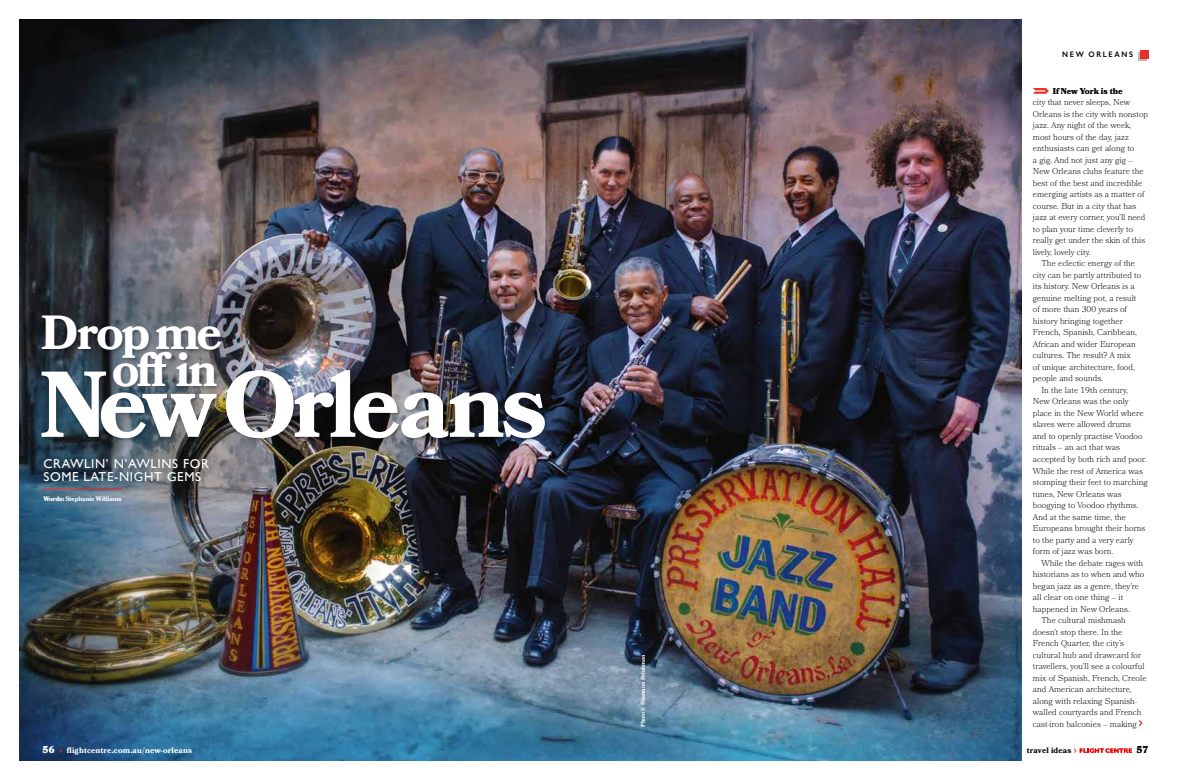
<style>
.page{position:relative;width:1191px;height:780px;background:#fff}
.page>*{position:absolute;margin:0;border:0;box-sizing:border-box;transform-origin:0 0}
.t1{font:700 93.2px "Bookmania";letter-spacing:-.045em;color:#fff}
.t2{font:700 47.8px/36.8px "Bookmania";letter-spacing:-.04em;color:#fff;text-align:right}
.t3{font:13px/13.6px "Gill Sans";letter-spacing:.05em;color:#fff}
.t4{font:900 10px "Bookmania";color:#000}
.t5{font:300 8.5px "Bookmania";color:#000}
.t6{font:900 8.5px "Bookmania";color:#000}
.t7{font:700 8px "Bookmania";letter-spacing:.02em;color:#fff}
.t8{font:700 8px "Bookmania";letter-spacing:.02em;color:#000}
.t9{font:600 8px "Gill Sans";letter-spacing:.22em;color:#000;scale:.93 1}
.t10{font:700 6.4px "Bookmania";letter-spacing:-.02em;color:#fff}
.t11{font:700 5.5px "Bookmania";color:#fff}
.s1{font-weight:900}
.s2{font-weight:900;font-size:10px}
</style>
<div class="page">
<svg style="left:1074px;top:748px;width:58px;height:5px"></svg>
<img style="left:20px;top:20px;width:1001px;height:740px">
<hr style="left:43px;top:488px;width:79px;height:1px;background:#e63027">
<div style="left:40px;top:314px;width:185px;height:77px;background:#000;opacity:.3"></div>
<div style="left:40px;top:369px;width:509px;height:73px;background:#000;opacity:.3"></div>
<div style="left:1138px;top:52px;width:8px;height:8px;background:#bcb8b6"></div>
<div style="left:1140px;top:50px;width:8px;height:9px;background:#e63027"></div>
<svg style="left:1033px;top:88px;width:16px;height:6px"></svg>
<svg style="left:1139px;top:719px;width:3px;height:7px"></svg>
<h2 class="t2" style="left:41px;top:314px;width:182px">Drop me off in</h2>
<h1 class="t1" style="left:40px;top:350px;width:508px">New Orleans</h1>
<h3 class="t3" style="left:43px;top:456px;width:167px">CRAWLIN’ N’AWLINS FOR<br>SOME LATE-NIGHT GEMS</h3>
<p class="t10" style="left:43px;top:495px;width:80px"><span class="s1">Words:</span> Stephanie Williams</p>
<p class="t11" style="left:640px;top:727px;width:75px;rotate:-90deg">Photo © Shannon Brinkman</p>
<p class="t9" style="left:1062px;top:50px;width:78px">NEW ORLEANS</p>
<p class="t6" style="left:1052px;top:86px;width:71px">If New York is the</p>
<p class="t5" style="left:1033px;top:97px;width:99px">city that never sleeps, New</p>
<p class="t5" style="left:1033px;top:109px;width:117px">Orleans is the city with nonstop</p>
<p class="t5" style="left:1033px;top:120px;width:100px">jazz. Any night of the week,</p>
<p class="t5" style="left:1033px;top:132px;width:98px">most hours of the day, jazz</p>
<p class="t5" style="left:1033px;top:143px;width:103px">enthusiasts can get along to</p>
<p class="t5" style="left:1033px;top:155px;width:102px">a gig. And not just any gig –</p>
<p class="t5" style="left:1033px;top:166px;width:112px">New Orleans clubs feature the</p>
<p class="t5" style="left:1033px;top:178px;width:111px">best of the best and incredible</p>
<p class="t5" style="left:1033px;top:189px;width:113px">emerging artists as a matter of</p>
<p class="t5" style="left:1033px;top:201px;width:105px">course. But in a city that has</p>
<p class="t5" style="left:1033px;top:212px;width:114px">jazz at every corner, you’ll need</p>
<p class="t5" style="left:1033px;top:224px;width:102px">to plan your time cleverly to</p>
<p class="t5" style="left:1033px;top:235px;width:114px">really get under the skin of this</p>
<p class="t5" style="left:1033px;top:247px;width:59px">lively, lovely city.</p>
<p class="t5" style="left:1041px;top:258px;width:95px">The eclectic energy of the</p>
<p class="t5" style="left:1033px;top:270px;width:110px">city can be partly attributed to</p>
<p class="t5" style="left:1033px;top:281px;width:103px">its history. New Orleans is a</p>
<p class="t5" style="left:1033px;top:293px;width:105px">genuine melting pot, a result</p>
<p class="t5" style="left:1033px;top:304px;width:96px">of more than 300 years of</p>
<p class="t5" style="left:1033px;top:316px;width:92px">history bringing together</p>
<p class="t5" style="left:1033px;top:327px;width:106px">French, Spanish, Caribbean,</p>
<p class="t5" style="left:1033px;top:339px;width:105px">African and wider European</p>
<p class="t5" style="left:1033px;top:350px;width:99px">cultures. The result? A mix</p>
<p class="t5" style="left:1033px;top:362px;width:103px">of unique architecture, food,</p>
<p class="t5" style="left:1033px;top:373px;width:72px">people and sounds.</p>
<p class="t5" style="left:1041px;top:385px;width:88px">In the late 19th century,</p>
<p class="t5" style="left:1033px;top:396px;width:97px">New Orleans was the only</p>
<p class="t5" style="left:1033px;top:408px;width:112px">place in the New World where</p>
<p class="t5" style="left:1033px;top:419px;width:100px">slaves were allowed drums</p>
<p class="t5" style="left:1033px;top:431px;width:111px">and to openly practise Voodoo</p>
<p class="t5" style="left:1033px;top:442px;width:89px">rituals – an act that was</p>
<p class="t5" style="left:1033px;top:454px;width:115px">accepted by both rich and poor.</p>
<p class="t5" style="left:1033px;top:465px;width:112px">While the rest of America was</p>
<p class="t5" style="left:1033px;top:477px;width:116px">stomping their feet to marching</p>
<p class="t5" style="left:1033px;top:488px;width:90px">tunes, New Orleans was</p>
<p class="t5" style="left:1033px;top:500px;width:107px">boogying to Voodoo rhythms.</p>
<p class="t5" style="left:1033px;top:511px;width:95px">And at the same time, the</p>
<p class="t5" style="left:1033px;top:523px;width:114px">Europeans brought their horns</p>
<p class="t5" style="left:1033px;top:534px;width:102px">to the party and a very early</p>
<p class="t5" style="left:1033px;top:546px;width:82px">form of jazz was born.</p>
<p class="t5" style="left:1041px;top:557px;width:103px">While the debate rages with</p>
<p class="t5" style="left:1033px;top:569px;width:113px">historians as to when and who</p>
<p class="t5" style="left:1033px;top:580px;width:108px">began jazz as a genre, they’re</p>
<p class="t5" style="left:1033px;top:592px;width:92px">all clear on one thing – it</p>
<p class="t5" style="left:1033px;top:603px;width:99px">happened in New Orleans.</p>
<p class="t5" style="left:1041px;top:615px;width:86px">The cultural mishmash</p>
<p class="t5" style="left:1033px;top:626px;width:91px">doesn’t stop there. In the</p>
<p class="t5" style="left:1033px;top:638px;width:93px">French Quarter, the city’s</p>
<p class="t5" style="left:1033px;top:649px;width:110px">cultural hub and drawcard for</p>
<p class="t5" style="left:1033px;top:661px;width:113px">travellers, you’ll see a colourful</p>
<p class="t5" style="left:1033px;top:672px;width:115px">mix of Spanish, French, Creole</p>
<p class="t5" style="left:1033px;top:684px;width:100px">and American architecture,</p>
<p class="t5" style="left:1033px;top:695px;width:105px">along with relaxing Spanish-</p>
<p class="t5" style="left:1033px;top:707px;width:110px">walled courtyards and French</p>
<p class="t5" style="left:1033px;top:718px;width:106px">cast-iron balconies – making</p>
<p class="t7" style="left:43px;top:745px;width:151px"><span class="s2">56</span> flightcentre.com.au/new-orleans</p>
<p class="t8" style="left:1026px;top:745px;width:46px">travel ideas</p>
<p class="t4" style="left:1136px;top:743px;width:14px">57</p>
</div>
